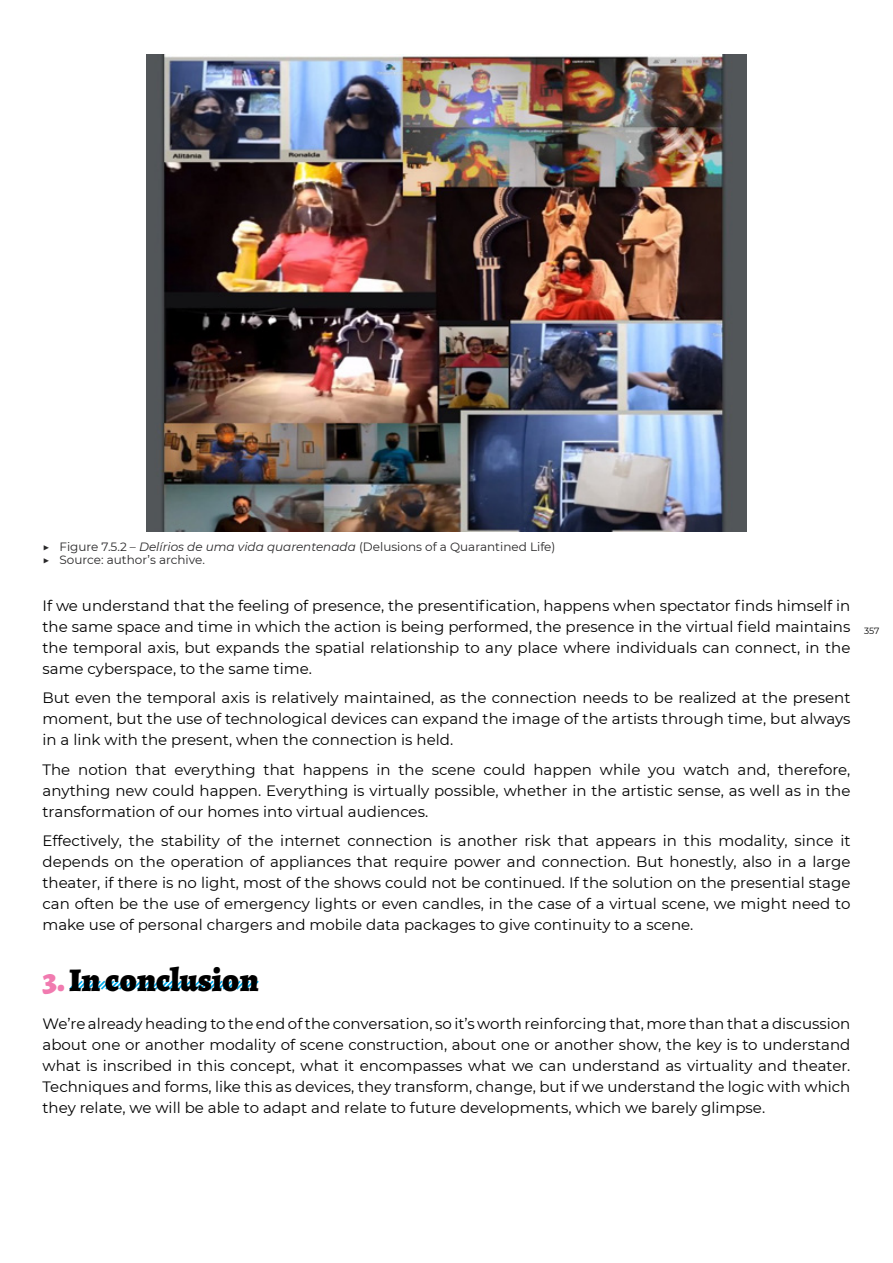
<style>
.page{position:relative;width:893px;height:1263px;background:#fff}
.page>*{position:absolute;margin:0;border:0;box-sizing:border-box;transform-origin:0 0}
.t1{font:900 33px "Alegreya";color:#000}
.t2{font:15px/21px "Montserrat";color:#000;text-align:justify}
.t3{font:12px/13.5px "Montserrat";color:#292829}
.t4{font:9px "Montserrat";color:#000}
.s1{font-style:italic}
.s2{color:#f17bb0}
</style>
<div class="page">
<svg style="left:69px;top:980px;width:190px;height:10px"></svg>
<img style="left:147px;top:54px;width:599px;height:478px">
<p class="t3" style="left:43px;top:539px;width:514px">▶ Figure 7.5.2 – <span class="s1">Delírios de uma vida quarentenada</span> (Delusions of a Quarantined Life) ▶ Source: author’s archive.</p>
<p class="t2" style="left:43px;top:594px;width:809px">If we understand that the feeling of presence, the presentification, happens when spectator finds himself in the same space and time in which the action is being performed, the presence in the virtual field maintains the temporal axis, but expands the spatial relationship to any place where individuals can connect, in the same cyberspace, to the same time.</p>
<p class="t2" style="left:43px;top:687px;width:809px">But even the temporal axis is relatively maintained, as the connection needs to be realized at the present moment, but the use of technological devices can expand the image of the artists through time, but always in a link with the present, when the connection is held.</p>
<p class="t2" style="left:43px;top:758px;width:809px">The notion that everything that happens in the scene could happen while you watch and, therefore, anything new could happen. Everything is virtually possible, whether in the artistic sense, as well as in the transformation of our homes into virtual audiences.</p>
<p class="t2" style="left:43px;top:830px;width:809px">Effectively, the stability of the internet connection is another risk that appears in this modality, since it depends on the operation of appliances that require power and connection. But honestly, also in a large theater, if there is no light, most of the shows could not be continued. If the solution on the presential stage can often be the use of emergency lights or even candles, in the case of a virtual scene, we might need to make use of personal chargers and mobile data packages to give continuity to a scene.</p>
<h1 class="t1" style="left:43px;top:959px;width:218px"><span class="s2">3.</span> In conclusion</h1>
<p class="t2" style="left:43px;top:1013px;width:809px">We’re already heading to the end of the conversation, so it’s worth reinforcing that, more than that a discussion about one or another modality of scene construction, about one or another show, the key is to understand what is inscribed in this concept, what it encompasses what we can understand as virtuality and theater.<br>Techniques and forms, like this as devices, they transform, change, but if we understand the logic with which they relate, we will be able to adapt and relate to future developments, which we barely glimpse.</p>
<p class="t4" style="left:864px;top:625px;width:17px">357</p>
</div>
